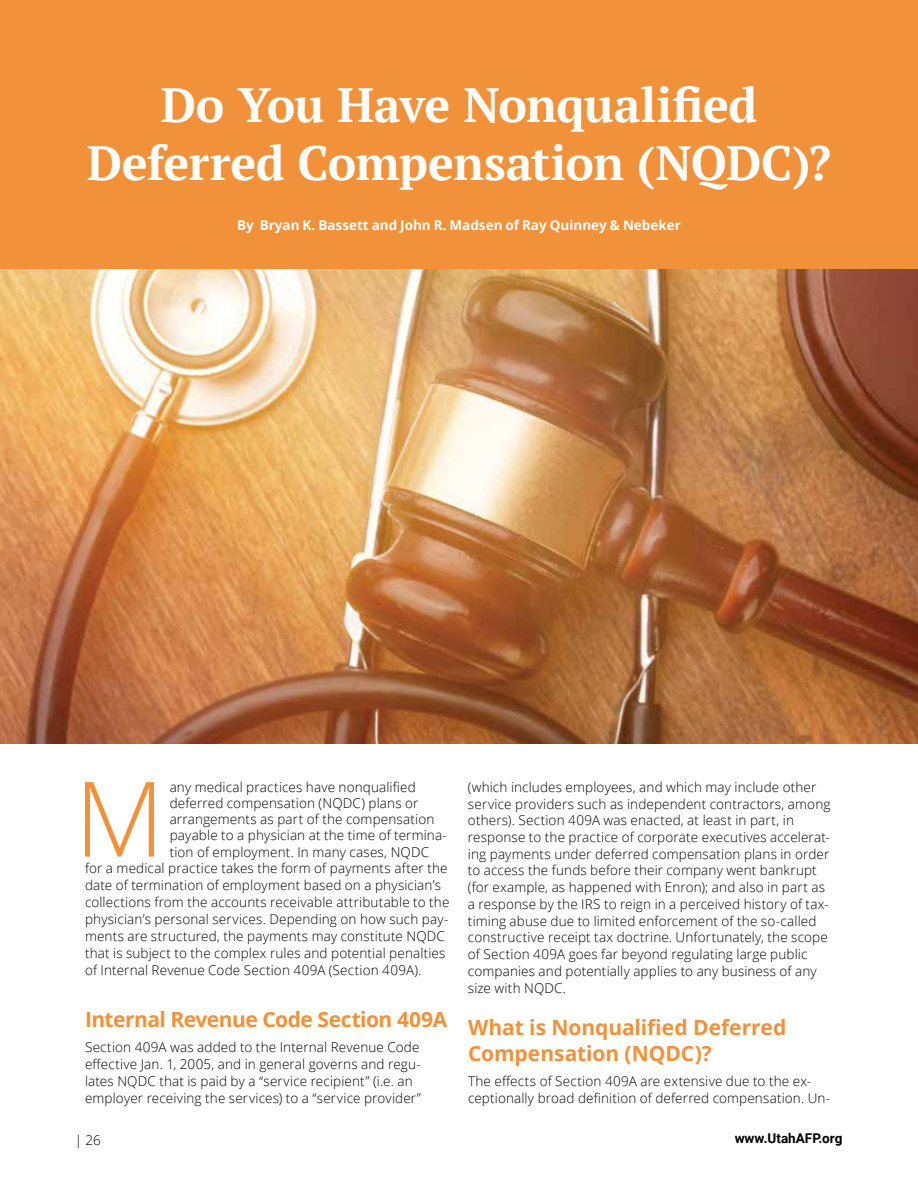
<style>
.page{position:relative;width:918px;height:1188px;background:#fff}
.page>*{position:absolute;margin:0;border:0;box-sizing:border-box;transform-origin:0 0}
.t1{font:300 104.25px "Open Sans";color:#f19139}
.t2{font:700 48px/57.6px "PT Serif";letter-spacing:-.015em;color:#fff;text-align:center}
.t3{font:700 21px/25.8px "Open Sans";letter-spacing:-.005em;color:#f19139}
.t4{font:700 21px "Open Sans";letter-spacing:-.025em;color:#f19139}
.t5{font:300 13.5px/16.8px "Open Sans";letter-spacing:.01em;color:#000}
.t6{font:700 13.5px "Open Sans";color:#fff}
.t7{font:700 13.5px "Roboto";color:#000}
</style>
<div class="page">
<div style="left:0;top:0;width:918px;height:269px;background:#f19139"></div>
<img style="left:0;top:269px;width:918px;height:475px">
<h2 class="t2" style="left:87px;top:76px;width:746px">Do You Have Nonqualified<br>Deferred Compensation (NQDC)?</h2>
<p class="t6" style="left:237px;top:216px;width:445px">By Bryan K. Bassett and John R. Madsen of Ray Quinney &amp; Nebeker</p>
<h1 class="t1" style="left:75px;top:747px;width:91px">M</h1>
<p class="t5" style="left:170px;top:778px;width:248px">any medical practices have nonqualified</p>
<p class="t5" style="left:170px;top:794px;width:250px">deferred compensation (NQDC) plans or</p>
<p class="t5" style="left:170px;top:811px;width:266px">arrangements as part of the compensation</p>
<p class="t5" style="left:170px;top:827px;width:279px">payable to a physician at the time of termina-</p>
<p class="t5" style="left:170px;top:843px;width:261px">tion of employment. In many cases, NQDC</p>
<p class="t5" style="left:85px;top:860px;width:364px">for a medical practice takes the form of payments after the</p>
<p class="t5" style="left:85px;top:877px;width:358px">date of termination of employment based on a physician’s</p>
<p class="t5" style="left:85px;top:894px;width:366px">collections from the accounts receivable attributable to the</p>
<p class="t5" style="left:85px;top:911px;width:365px">physician’s personal services. Depending on how such pay-</p>
<p class="t5" style="left:85px;top:927px;width:361px">ments are structured, the payments may constitute NQDC</p>
<p class="t5" style="left:85px;top:944px;width:362px">that is subject to the complex rules and potential penalties</p>
<p class="t5" style="left:85px;top:961px;width:338px">of Internal Revenue Code Section 409A (Section 409A).</p>
<h3 class="t4" style="left:85px;top:1004px;width:364px">Internal Revenue Code Section 409A</h3>
<p class="t5" style="left:85px;top:1038px;width:337px">Section 409A was added to the Internal Revenue Code effective Jan. 1, 2005, and in general governs and regu&shy;lates NQDC that is paid by a “service recipient” (i.e. an employer receiving the services) to a “service provider”</p>
<p class="t5" style="left:468px;top:778px;width:364px">(which includes employees, and which may include other service providers such as independent contractors, among others). Section 409A was enacted, at least in part, in response to the practice of corporate executives accelerat&shy;ing payments under deferred compensation plans in order to access the funds before their company went bankrupt (for example, as happened with Enron); and also in part as a response by the IRS to reign in a perceived history of tax&shy;timing abuse due to limited enforcement of the so-called constructive receipt tax doctrine. Unfortunately, the scope of Section 409A goes far beyond regulating large public companies and potentially applies to any business of any size with NQDC.</p>
<h3 class="t3" style="left:468px;top:1014px;width:320px">What is Nonqualified Deferred<br>Compensation (NQDC)?</h3>
<p class="t5" style="left:468px;top:1073px;width:364px">The effects of Section 409A are extensive due to the ex&shy;ceptionally broad definition of deferred compensation. Un-</p>
<p class="t5" style="left:75px;top:1131px;width:28px">| 26</p>
<p class="t7" style="left:735px;top:1129px;width:109px">www.UtahAFP.org</p>
</div>
